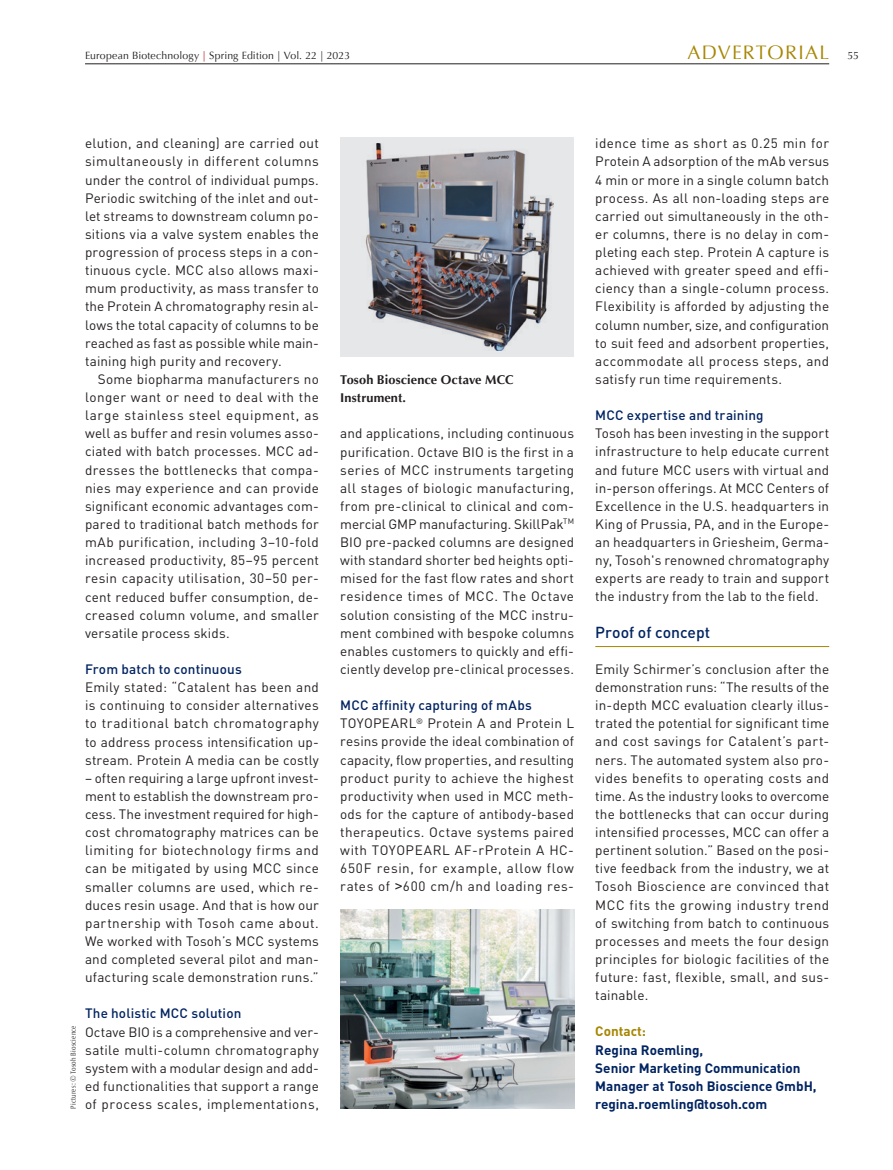
<style>
.page{position:relative;width:893px;height:1170px;background:#fff}
.page>*{position:absolute;margin:0;border:0;box-sizing:border-box;transform-origin:0 0}
.t1{font:19.5px "Optima";letter-spacing:.07em;color:#a78602}
.t2{font:500 15.75px "DIN";color:#002361}
.t3{font:13.5px/18.1px "DIN";letter-spacing:.015em;color:#231f20;text-align:justify}
.t4{font:700 13.5px/18.1px "DIN";color:#002361}
.t5{font:500 13.5px "DIN";letter-spacing:.01em;color:#002361}
.t6{font:700 13.5px "DIN";color:#a78602}
.t7{font:700 12.75px/18.1px "Optima";letter-spacing:.01em;color:#231f20}
.t8{font:10.5px "Optima";letter-spacing:.01em;color:#231f20}
.t9{font:300 condensed 7.5px "Optima Nova LT Pro";letter-spacing:.02em;color:#231f20}
.s1{color:#b00d15}
.s2{font-size:10.5px;color:#231f20}
.s3{font-weight:500;color:#002361}
.s4{font-family:"Arial"}
</style>
<div class="page">
<hr style="left:85px;top:63px;width:744px;height:1px;background:#231f20">
<div style="left:340px;top:137px;width:234px;height:220px;background:#e6e7e9"></div>
<img style="left:365px;top:144px;width:189px;height:206px">
<hr style="left:595px;top:646px;width:234px;height:1px;background:#a78602">
<img style="left:340px;top:909px;width:234px;height:199px">
<p class="t8" style="left:85px;top:50px;width:267px">European Biotechnology <span class="s1">|</span> Spring Edition | Vol. 22 | 2023</p>
<h1 class="t1" style="left:687px;top:41px;width:173px">ADVERTORIAL <span class="s2">55</span></h1>
<p class="t9" style="left:69px;top:1108px;width:85px;rotate:-90deg">Pictures: © Tosoh Bioscience</p>
<p class="t3" style="left:85px;top:134px;width:235px">elution, and cleaning) are carried out simultaneously in different columns under the control of individual pumps.<br>Periodic switching of the inlet and out&shy;let streams to downstream column po&shy;sitions via a valve system enables the progression of process steps in a con&shy;tinuous cycle. MCC also allows maxi&shy;mum productivity, as mass transfer to the Protein A chromatography resin al&shy;lows the total capacity of columns to be reached as fast as possible while main&shy;taining high purity and recovery.</p>
<p class="t3" style="left:85px;top:370px;width:235px;text-indent:13px">Some biopharma manufacturers no longer want or need to deal with the large stainless steel equipment, as well as buffer and resin volumes asso&shy;ciated with batch processes. MCC ad&shy;dresses the bottlenecks that compa&shy;nies may experience and can provide significant economic advantages com&shy;pared to traditional batch methods for mAb purification, including 3–10-fold increased productivity, 85–95 percent resin capacity utilisation, 30–50 per&shy;cent reduced buffer consumption, de&shy;creased column volume, and smaller versatile process skids.</p>
<p class="t5" style="left:85px;top:660px;width:158px">From batch to continuous</p>
<p class="t3" style="left:85px;top:678px;width:235px">Emily stated: “Catalent has been and is continuing to consider alternatives to traditional batch chromatography to address process intensification up&shy;stream. Protein A media can be costly</p>
<p class="t3" style="left:85px;top:768px;width:235px">– often requiring a large upfront invest&shy;ment to establish the downstream pro&shy;cess. The investment required for high&shy;cost chromatography matrices can be limiting for biotechnology firms and can be mitigated by using MCC since smaller columns are used, which re&shy;duces resin usage. And that is how our partnership with Tosoh came about.<br>We worked with Tosoh’s MCC systems and completed several pilot and man&shy;ufacturing scale demonstration runs.”</p>
<p class="t5" style="left:85px;top:1004px;width:158px">The holistic MCC solution</p>
<p class="t3" style="left:85px;top:1022px;width:235px">Octave BIO is a comprehensive and ver&shy;satile multi-column chromatography system with a modular design and add&shy;ed functionalities that support a range of process scales, implementations,</p>
<p class="t7" style="left:340px;top:370px;width:175px">Tosoh Bioscience Octave MCC<br>Instrument.</p>
<p class="t3" style="left:340px;top:424px;width:235px">and applications, including continuous purification. Octave BIO is the first in a series of MCC instruments targeting all stages of biologic manufacturing, from pre-clinical to clinical and com&shy;mercial GMP manufacturing. SkillPak<sup>TM </sup>BIO pre-packed columns are designed with standard shorter bed heights opti&shy;mised for the fast flow rates and short residence times of MCC. The Octave solution consisting of the MCC instru&shy;ment combined with bespoke columns enables customers to quickly and effi&shy;ciently develop pre-clinical processes.</p>
<p class="t3" style="left:340px;top:696px;width:235px;text-align:left"><span class="s3">MCC affinity capturing of mAbs </span>TOYOPEARL<sup>®</sup> Protein A and Protein L resins provide the ideal combination of capacity, flow properties, and resulting product purity to achieve the highest productivity when used in MCC meth&shy;ods for the capture of antibody-based therapeutics. Octave systems paired with TOYOPEARL AF-rProtein A HC-650F resin, for example, allow flow rates of <span class="s4">&gt;</span>600 cm/h and loading res-</p>
<p class="t3" style="left:595px;top:134px;width:235px">idence time as short as 0.25 min for Protein A adsorption of the mAb versus 4 min or more in a single column batch process. As all non-loading steps are carried out simultaneously in the oth&shy;er columns, there is no delay in com&shy;pleting each step. Protein A capture is achieved with greater speed and effi&shy;ciency than a single-column process.<br>Flexibility is afforded by adjusting the column number, size, and configuration to suit feed and adsorbent properties, accommodate all process steps, and satisfy run time requirements.</p>
<p class="t5" style="left:595px;top:406px;width:170px">MCC expertise and training</p>
<p class="t3" style="left:595px;top:424px;width:235px">Tosoh has been investing in the support infrastructure to help educate current and future MCC users with virtual and in-person offerings. At MCC Centers of Excellence in the U.S. headquarters in King of Prussia, PA, and in the Europe&shy;an headquarters in Griesheim, Germa&shy;ny, Tosoh's renowned chromatography experts are ready to train and support the industry from the lab to the field.</p>
<p class="t2" style="left:595px;top:622px;width:116px">Proof of concept</p>
<p class="t3" style="left:595px;top:659px;width:235px">Emily Schirmer’s conclusion after the demonstration runs: “The results of the in-depth MCC evaluation clearly illus&shy;trated the potential for significant time and cost savings for Catalent’s part&shy;ners. The automated system also pro&shy;vides benefits to operating costs and time. As the industry looks to overcome the bottlenecks that can occur during intensified processes, MCC can offer a pertinent solution.” Based on the posi&shy;tive feedback from the industry, we at Tosoh Bioscience are convinced that MCC fits the growing industry trend of switching from batch to continuous processes and meets the four design principles for biologic facilities of the future: fast, flexible, small, and sus&shy;tainable.</p>
<p class="t6" style="left:595px;top:1022px;width:52px">Contact:</p>
<p class="t4" style="left:595px;top:1039px;width:223px">Regina Roemling,<br>Senior Marketing Communication<br>Manager at Tosoh Bioscience GmbH, regina.roemling@tosoh.com</p>
</div>
